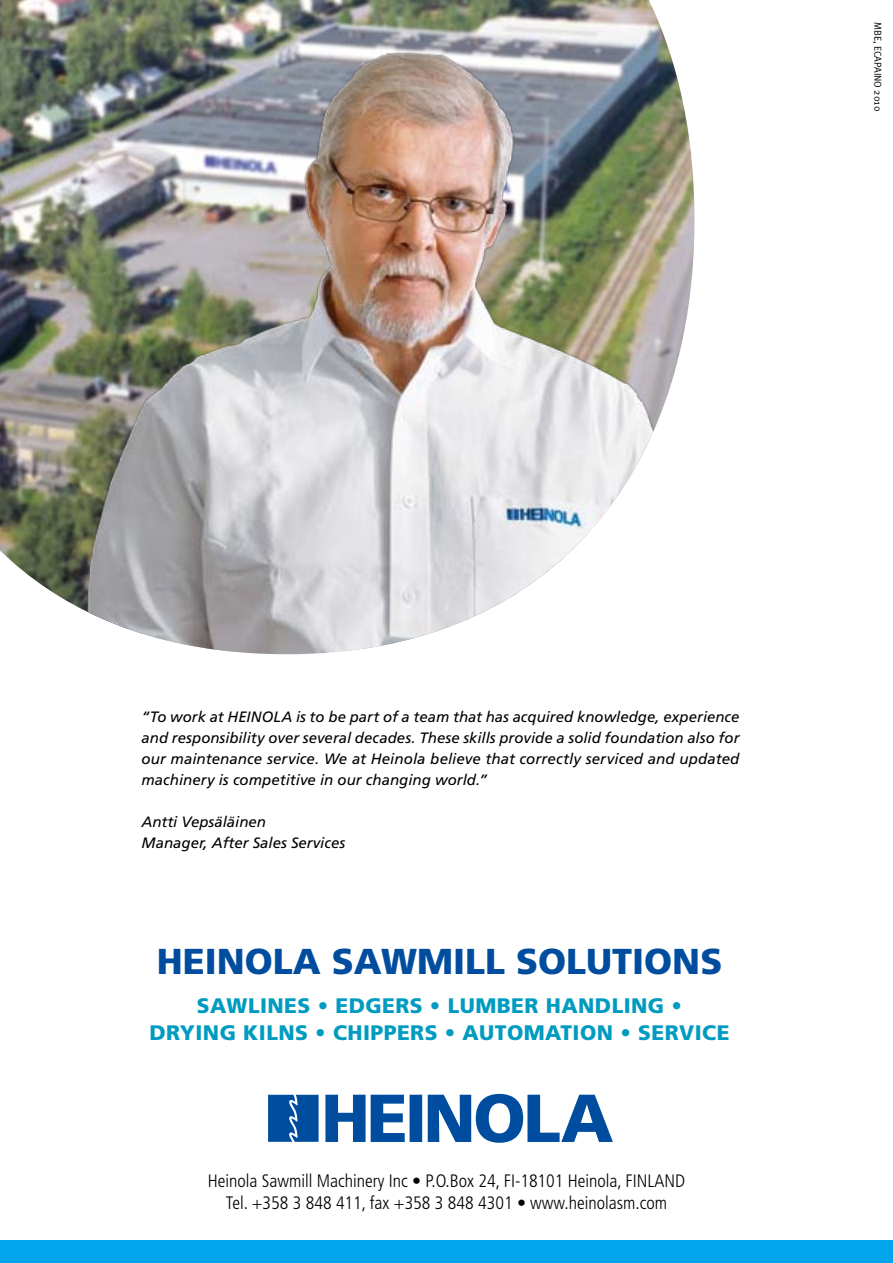
<style>
.page{position:relative;width:893px;height:1263px;background:#fff}
.page>*{position:absolute;margin:0;border:0;box-sizing:border-box;transform-origin:0 0}
.t1{font:900 36px "Frutiger";color:#004d9f}
.t2{font:900 21px/27px "Frutiger";letter-spacing:.02em;color:#009bc0}
.t3{font:300 condensed 18px/21.6px "Frutiger";color:#000;text-align:center}
.t4{font:italic 15px/21px "Frutiger";color:#000;text-align:justify}
.t5{font:9.9px "Meta Normal";color:#000}
</style>
<div class="page">
<div style="left:0;top:1241px;width:893px;height:22px;background:#00a6eb"></div>
<img style="left:0;top:0;width:46px;height:588px">
<img style="left:46px;top:0;width:648px;height:654px">
<svg style="left:325px;top:1094px;width:288px;height:49px"></svg>
<svg style="left:268px;top:1095px;width:51px;height:47px;background:#145ba6"></svg>
<p class="t5" style="left:883px;top:22px;width:91px;rotate:90deg">MBE, Ecapaino 2010</p>
<p class="t4" style="left:142px;top:706px;width:599px">“To work at HEINOLA is to be part of a team that has acquired knowledge, experience and responsibility over several decades. These skills provide a solid foundation also for our maintenance service. We at Heinola believe that correctly serviced and updated machinery is competitive in our changing world.”</p>
<p class="t4" style="left:142px;top:811px;width:205px">Antti Vepsäläinen<br>Manager, After Sales Services</p>
<h1 class="t1" style="left:157px;top:940px;width:567px">HEINOLA SAWMILL SOLUTIONS</h1>
<h2 class="t2" style="left:150px;top:992px;width:534px;text-indent:47px">SAWLINES • EDGERS • LUMBER HANDLING •<br>DRYING</h2>
<h2 class="t2" style="left:243px;top:1019px;width:29px">KILNS</h2>
<h2 class="t2" style="left:315px;top:1019px;width:416px">• CHIPPERS • AUTOMATION • SERVICE</h2>
<p class="t3" style="left:208px;top:1170px;width:479px">Heinola Sawmill Machinery Inc • P.O.Box 24, FI-18101 Heinola, FINLAND<br>Tel. +358 3 848 411, fax +358 3 848 4301 • www.heinolasm.com</p>
</div>
